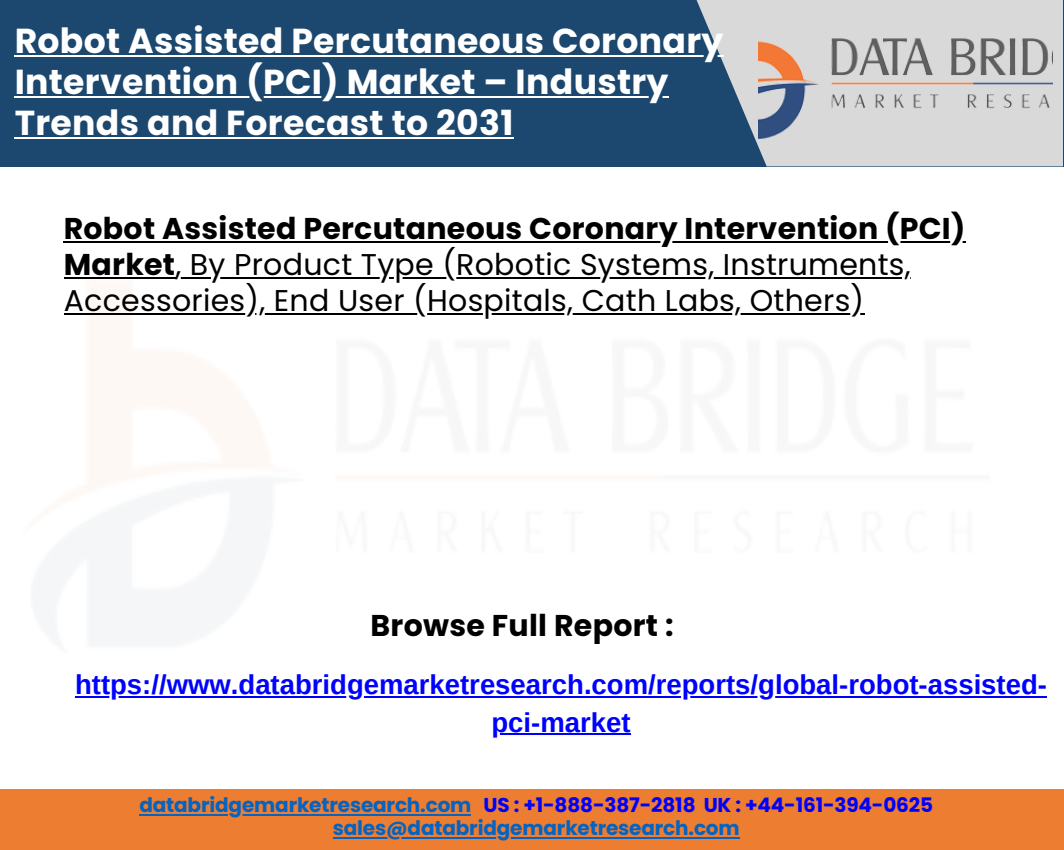
<style>
.page{position:relative;width:1064px;height:850px;background:#fff}
.page>*{position:absolute;margin:0;border:0;box-sizing:border-box;transform-origin:0 0}
.t1{font:700 34.75px/40.8px "Poppins";letter-spacing:.01em;color:#fff}
.t2{font:30px/35.5px "Poppins";letter-spacing:.01em;color:#000}
.t3{font:700 30px "Poppins";letter-spacing:.01em;color:#000}
.t4{font:700 27.5px/37.5px "Arimo";color:#00f;text-align:center}
.t5{font:700 20px "Poppins";letter-spacing:-.01em;color:#00f}
.t6{font:700 20px "Poppins";letter-spacing:-.01em;color:#0563c1}
.s1{font-weight:700}
.s2{color:#0563c1}
</style>
<div class="page">
<img style="left:32px;top:313px;width:833px;height:333px">
<div style="left:0;top:788px;width:1063px;height:61px;background:#ed7d31"></div>
<div style="left:0;top:0;width:1063px;height:166px;background:#1c476e"></div>
<svg style="left:696px;top:0;width:366px;height:166px;fill:#d9d9d9"></svg>
<img style="left:757px;top:20px;width:295px;height:120px">
<hr style="left:139px;top:813px;width:332px;height:2px;background:#0563c1">
<hr style="left:333px;top:837px;width:406px;height:1px;background:#0563c1">
<hr style="left:15px;top:55px;width:708px;height:2px;background:#fff">
<hr style="left:15px;top:96px;width:653px;height:2px;background:#fff">
<hr style="left:15px;top:137px;width:498px;height:2px;background:#fff">
<hr style="left:75px;top:695px;width:971px;height:2px;background:#00f">
<hr style="left:491px;top:733px;width:139px;height:2px;background:#00f">
<hr style="left:64px;top:241px;width:901px;height:2px;background:#000">
<hr style="left:64px;top:277px;width:111px;height:2px;background:#000">
<hr style="left:175px;top:277px;width:735px;height:2px;background:#000">
<hr style="left:64px;top:312px;width:800px;height:2px;background:#000">
<h2 class="t1" style="left:15px;top:21px;width:710px">Robot Assisted Percutaneous Coronary</h2>
<h2 class="t1" style="left:15px;top:62px;width:655px">Intervention (PCI) Market – Industry<br>Trends and Forecast to 2031</h2>
<p class="t2" style="left:64px;top:211px;width:903px"><span class="s1">Robot Assisted Percutaneous Coronary Intervention (PCI)<br>Market</span>, By Product Type (Robotic Systems, Instruments,<br>Accessories), End User (Hospitals, Cath Labs, Others)</p>
<p class="t3" style="left:370px;top:604px;width:304px">Browse Full Report :</p>
<p class="t4" style="left:75px;top:665px;width:973px">https://www.databridgemarketresearch.com/reports/global-robot-assisted&shy;pci-market</p>
<h1 class="t5" style="left:139px;top:791px;width:795px"><span class="s2">databridgemarketresearch.com</span> US : +1-888-387-2818 UK : +44-161-394-0625</h1>
<h3 class="t6" style="left:333px;top:814px;width:408px">sales@databridgemarketresearch.com</h3>
</div>
